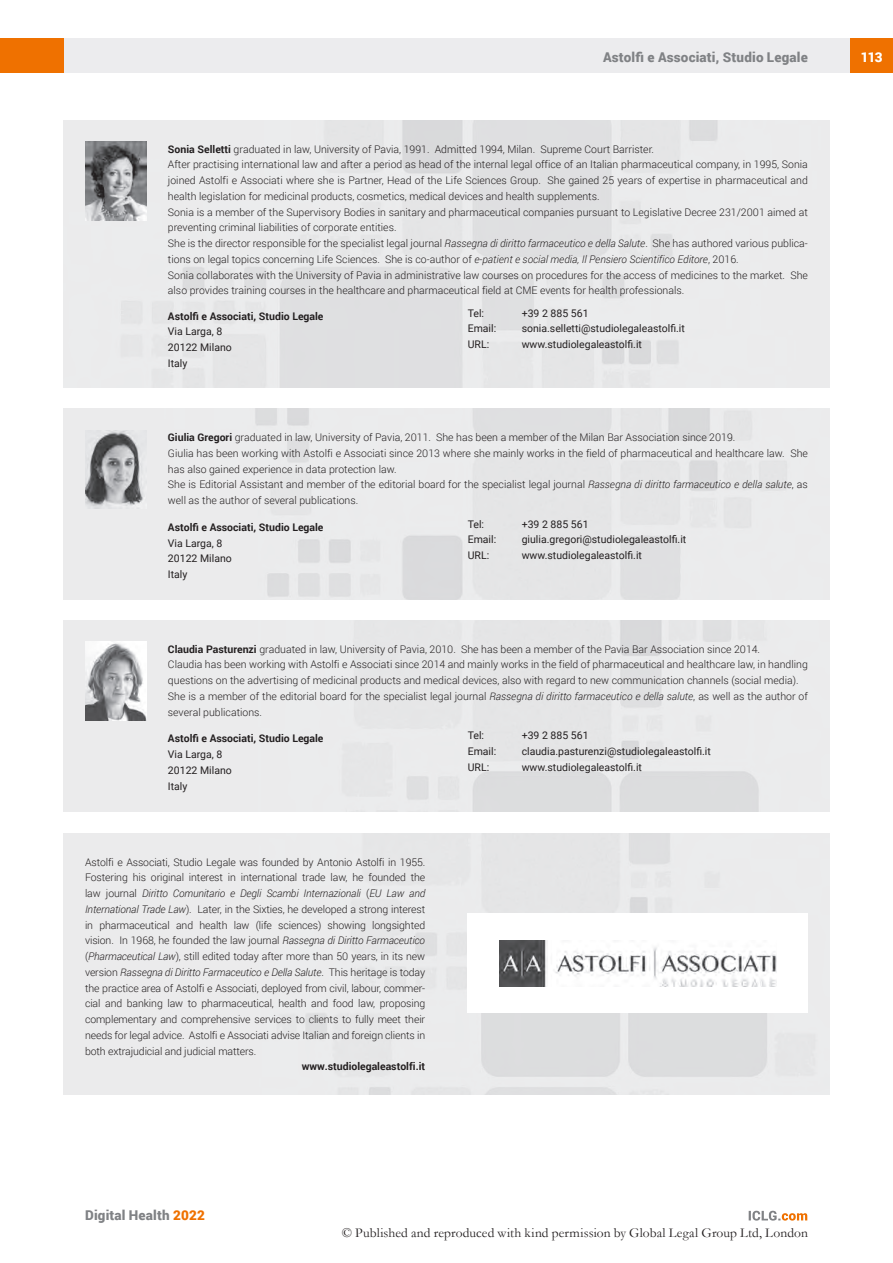
<style>
.page{position:relative;width:893px;height:1263px;background:#fff}
.page>*{position:absolute;margin:0;border:0;box-sizing:border-box;transform-origin:0 0}
.t1{font:13.5px "Garamond";letter-spacing:.01em;color:#231f20}
.t2{font:900 13.5px "Roboto";letter-spacing:.015em;color:#808285}
.t3{font:900 13.5px "Roboto";color:#fff}
.t4{font:300 10.5px/15.8px "Roboto";color:#231f20}
.t5{font:10.5px/15.8px "Roboto";color:#231f20}
.t6{font:700 10.5px "Roboto";color:#231f20}
.s1{font-weight:700}
.s2{font-style:italic}
.s3{color:#ef7100}
</style>
<div class="page">
<div style="left:64px;top:38px;width:786px;height:34px;background:#ececee"></div>
<div style="left:850px;top:38px;width:43px;height:34px;background:#ef7100"></div>
<div style="left:0;top:38px;width:64px;height:34px;background:#ef7100"></div>
<svg style="left:749px;top:1211px;width:58px;height:9px"></svg>
<img style="left:64px;top:120px;width:765px;height:268px">
<img style="left:85px;top:142px;width:61px;height:78px">
<img style="left:64px;top:620px;width:765px;height:192px">
<img style="left:85px;top:430px;width:61px;height:79px">
<img style="left:85px;top:642px;width:61px;height:78px">
<img style="left:499px;top:940px;width:278px;height:46px">
<p class="t2" style="left:603px;top:48px;width:206px">Astolfi e Associati, Studio Legale</p>
<p class="t4" style="left:168px;top:141px;width:641px"><span class="s1">Sonia Selletti</span> graduated in law, University of Pavia, 1991. Admitted 1994, Milan. Supreme Court Barrister.<br>After practising international law and after a period as head of the internal legal office of an Italian pharmaceutical company, in 1995, Sonia joined Astolfi e Associati where she is Partner, Head of the Life Sciences Group. She gained 25 years of expertise in pharmaceutical and health legislation for medicinal products, cosmetics, medical devices and health supplements.<br>Sonia is a member of the Supervisory Bodies in sanitary and pharmaceutical companies pursuant to Legislative Decree 231/2001 aimed at preventing criminal liabilities of corporate entities.<br>She is the director responsible for the specialist legal journal <span class="s2">Rassegna di diritto farmaceutico e della Salute</span>. She has authored various publica&shy;tions on legal topics concerning Life Sciences. She is co-author of <span class="s2">e-patient e social media, Il Pensiero Scientifico Editore</span>, 2016.<br>Sonia collaborates with the University of Pavia in administrative law courses on procedures for the access of medicines to the market. She also provides training courses in the healthcare and pharmaceutical field at CME events for health professionals.</p>
<p class="t6" style="left:168px;top:309px;width:157px">Astolfi e Associati, Studio Legale</p>
<p class="t5" style="left:168px;top:323px;width:65px">Via Larga, 8<br>20122 Milano<br>Italy</p>
<p class="t5" style="left:468px;top:305px;width:18px">Tel:</p>
<p class="t5" style="left:522px;top:305px;width:68px">+39 2 885 561</p>
<p class="t5" style="left:468px;top:320px;width:30px">Email:</p>
<p class="t5" style="left:522px;top:320px;width:165px">sonia.selletti@studiolegaleastolfi.it</p>
<p class="t5" style="left:468px;top:336px;width:23px">URL:</p>
<p class="t5" style="left:522px;top:336px;width:122px">www.studiolegaleastolfi.it</p>
<p class="t4" style="left:168px;top:429px;width:641px"><span class="s1">Giulia Gregori</span> graduated in law, University of Pavia, 2011. She has been a member of the Milan Bar Association since 2019.<br>Giulia has been working with Astolfi e Associati since 2013 where she mainly works in the field of pharmaceutical and healthcare law. She has also gained experience in data protection law.<br>She is Editorial Assistant and member of the editorial board for the specialist legal journal <span class="s2">Rassegna di diritto farmaceutico e della salute</span>, as well as the author of several publications.</p>
<p class="t6" style="left:168px;top:520px;width:157px">Astolfi e Associati, Studio Legale</p>
<p class="t5" style="left:168px;top:535px;width:65px">Via Larga, 8<br>20122 Milano<br>Italy</p>
<p class="t5" style="left:468px;top:516px;width:18px">Tel:</p>
<p class="t5" style="left:522px;top:516px;width:68px">+39 2 885 561</p>
<p class="t5" style="left:468px;top:531px;width:30px">Email:</p>
<p class="t5" style="left:522px;top:531px;width:166px">giulia.gregori@studiolegaleastolfi.it</p>
<p class="t5" style="left:468px;top:547px;width:23px">URL:</p>
<p class="t5" style="left:522px;top:547px;width:122px">www.studiolegaleastolfi.it</p>
<p class="t4" style="left:168px;top:641px;width:641px"><span class="s1">Claudia Pasturenzi</span> graduated in law, University of Pavia, 2010. She has been a member of the Pavia Bar Association since 2014.<br>Claudia has been working with Astolfi e Associati since 2014 and mainly works in the field of pharmaceutical and healthcare law, in handling questions on the advertising of medicinal products and medical devices, also with regard to new communication channels (social media).<br>She is a member of the editorial board for the specialist legal journal <span class="s2">Rassegna di diritto farmaceutico e della salute</span>, as well as the author of several publications.</p>
<p class="t6" style="left:168px;top:731px;width:157px">Astolfi e Associati, Studio Legale</p>
<p class="t5" style="left:168px;top:746px;width:65px">Via Larga, 8<br>20122 Milano<br>Italy</p>
<p class="t4" style="left:85px;top:853px;width:342px;text-align:justify">Astolfi e Associati, Studio Legale was founded by Antonio Astolfi in 1955.<br>Fostering his original interest in international trade law, he founded the law journal <span class="s2">Diritto Comunitario e Degli Scambi Internazionali</span> (<span class="s2">EU Law and International Trade Law</span>). Later, in the Sixties, he developed a strong interest in pharmaceutical and health law (life sciences) showing longsighted vision. In 1968, he founded the law journal <span class="s2">Rassegna di Diritto Farmaceutico </span>(<span class="s2">Pharmaceutical Law</span>), still edited today after more than 50 years, in its new version <span class="s2">Rassegna di Diritto Farmaceutico e Della Salute</span>. This heritage is today the practice area of Astolfi e Associati, deployed from civil, labour, commer&shy;cial and banking law to pharmaceutical, health and food law, proposing complementary and comprehensive services to clients to fully meet their needs for legal advice. Astolfi e Associati advise Italian and foreign clients in both extrajudicial and judicial matters.</p>
<p class="t6" style="left:302px;top:1059px;width:125px">www.studiolegaleastolfi.it</p>
<p class="t5" style="left:468px;top:727px;width:18px">Tel:</p>
<p class="t5" style="left:522px;top:727px;width:68px">+39 2 885 561</p>
<p class="t5" style="left:468px;top:743px;width:30px">Email:</p>
<p class="t5" style="left:522px;top:743px;width:191px">claudia.pasturenzi@studiolegaleastolfi.it</p>
<p class="t5" style="left:468px;top:759px;width:23px">URL:</p>
<p class="t5" style="left:522px;top:759px;width:122px">www.studiolegaleastolfi.it</p>
<p class="t3" style="left:861px;top:48px;width:23px">113</p>
<p class="t2" style="left:85px;top:1206px;width:121px">Digital Health <span class="s3">2022</span></p>
<p class="t1" style="left:342px;top:1224px;width:467px">© Published and reproduced with kind permission by Global Legal Group Ltd, London</p>
</div>
